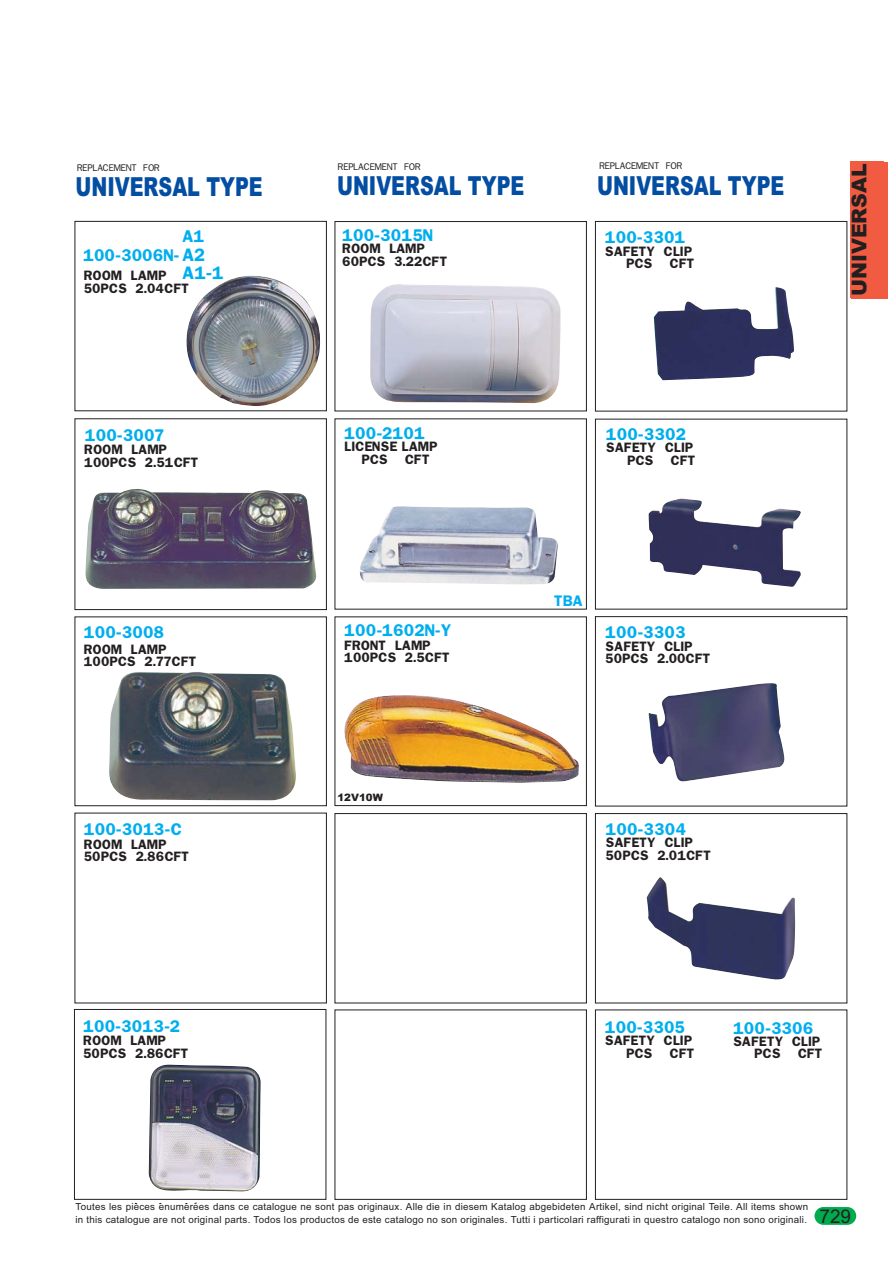
<style>
.page{position:relative;width:893px;height:1263px;background:#fff}
.page>*{position:absolute;margin:0;border:0;box-sizing:border-box;transform-origin:0 0}
.t1{font:900 26.25px "Arial";color:#034da2;scale:.73 1}
.t2{font:900 20.4px "Arial";color:#231f20}
.t3{font:18.9px "Arial";color:#231f20}
.t4{font:14.55px "Franklin Demi";color:#00aeef}
.t5{font:13.2px "Franklin Demi";color:#00aeef}
.t6{font:11.7px/12.5px "Franklin Demi";color:#231f20}
.t7{font:900 10.2px "Arial";color:#231f20}
.t8{font:9.75px/13.2px "Arial";letter-spacing:.025em;color:#231f20}
.t9{font:8.25px "Franklin";color:#231f20}
.s1{font-size:15.45px;color:#00aeef}
.s2{font-size:15.45px}
</style>
<div class="page">
<div style="left:852px;top:162px;width:36px;height:137px;background:#f15b42"></div>
<div style="left:814px;top:1207px;width:42px;height:18px;background:#00ab4e;border-radius:9px"></div>
<div style="left:850px;top:162px;width:34px;height:136px;background:#f15b42"></div>
<img style="left:370px;top:284px;width:191px;height:119px">
<div style="left:335px;top:221px;width:252px;height:190px;border:1px solid #231f20"></div>
<img style="left:360px;top:506px;width:198px;height:79px">
<img style="left:344px;top:695px;width:235px;height:88px">
<div style="left:335px;top:617px;width:252px;height:189px;border:1px solid #231f20"></div>
<div style="left:595px;top:1010px;width:252px;height:190px;border:1px solid #231f20"></div>
<img style="left:647px;top:877px;width:148px;height:102px">
<div style="left:595px;top:813px;width:252px;height:190px;border:1px solid #231f20"></div>
<img style="left:648px;top:683px;width:136px;height:98px">
<div style="left:595px;top:616px;width:252px;height:190px;border:1px solid #231f20"></div>
<img style="left:648px;top:498px;width:153px;height:89px">
<img style="left:654px;top:287px;width:140px;height:93px">
<div style="left:595px;top:221px;width:252px;height:190px;border:1px solid #231f20"></div>
<svg style="left:334px;top:813px;width:253px;height:387px"></svg>
<svg style="left:74px;top:812px;width:253px;height:388px"></svg>
<img style="left:109px;top:672px;width:187px;height:128px">
<div style="left:75px;top:617px;width:252px;height:189px;border:1px solid #231f20"></div>
<img style="left:85px;top:489px;width:231px;height:100px">
<div style="left:75px;top:418px;width:252px;height:192px;border:1px solid #231f20"></div>
<img style="left:186px;top:276px;width:134px;height:130px">
<div style="left:75px;top:221px;width:252px;height:190px;border:1px solid #231f20"></div>
<p class="t9" style="left:77px;top:165px;width:84px">REPLACEMENT FOR</p>
<p class="t9" style="left:599px;top:163px;width:84px">REPLACEMENT FOR</p>
<h1 class="t1" style="left:76px;top:171px;width:258px">UNIVERSAL TYPE</h1>
<p class="t9" style="left:338px;top:164px;width:84px">REPLACEMENT FOR</p>
<h1 class="t1" style="left:337px;top:171px;width:258px">UNIVERSAL TYPE</h1>
<h3 class="t4" style="left:342px;top:229px;width:92px">100-3015N</h3>
<p class="t6" style="left:342px;top:244px;width:107px">ROOM LAMP<br>60PCS 3.22CFT</p>
<h1 class="t1" style="left:597px;top:171px;width:258px">UNIVERSAL TYPE</h1>
<h3 class="t4" style="left:605px;top:231px;width:82px">100-3301</h3>
<p class="t6" style="left:626px;top:246px;width:67px;text-indent:-21px">SAFETY CLIP<br>PCS</p>
<h3 class="t4" style="left:182px;top:230px;width:24px">A1</h3>
<p class="t6" style="left:84px;top:271px;width:142px">ROOM LAMP <span class="s1">A1-1<br></span>50PCS 2.04CFT</p>
<h3 class="t4" style="left:83px;top:249px;width:124px">100-3006N- <span class="s2">A2</span></h3>
<p class="t6" style="left:669px;top:258px;width:26px">CFT</p>
<h3 class="t4" style="left:85px;top:429px;width:81px">100-3007</h3>
<p class="t6" style="left:84px;top:445px;width:116px">ROOM LAMP<br>100PCS 2.51CFT</p>
<h3 class="t4" style="left:344px;top:427px;width:82px">100-2101</h3>
<p class="t6" style="left:361px;top:442px;width:78px;text-indent:-17px">LICENSE LAMP<br>PCS</p>
<p class="t6" style="left:405px;top:454px;width:26px">CFT</p>
<h3 class="t4" style="left:606px;top:428px;width:82px">100-3302</h3>
<p class="t6" style="left:627px;top:443px;width:67px;text-indent:-21px">SAFETY CLIP<br>PCS</p>
<p class="t6" style="left:670px;top:455px;width:26px">CFT</p>
<h3 class="t5" style="left:554px;top:595px;width:31px">TBA</h3>
<h3 class="t4" style="left:84px;top:626px;width:82px">100-3008</h3>
<p class="t6" style="left:84px;top:644px;width:114px">ROOM LAMP<br>100PCS 2.77CFT</p>
<h3 class="t4" style="left:344px;top:624px;width:109px">100-1602N-Y</h3>
<p class="t6" style="left:344px;top:640px;width:107px">FRONT LAMP<br>100PCS 2.5CFT</p>
<h3 class="t4" style="left:605px;top:627px;width:82px">100-3303</h3>
<p class="t6" style="left:605px;top:641px;width:107px">SAFETY CLIP<br>50PCS 2.00CFT</p>
<p class="t7" style="left:337px;top:792px;width:47px">12V10W</p>
<h3 class="t4" style="left:84px;top:823px;width:100px">100-3013-C</h3>
<p class="t6" style="left:84px;top:839px;width:107px">ROOM LAMP<br>50PCS 2.86CFT</p>
<h3 class="t4" style="left:605px;top:823px;width:82px">100-3304</h3>
<p class="t6" style="left:605px;top:838px;width:107px">SAFETY CLIP<br>50PCS 2.01CFT</p>
<h2 class="t2" style="left:847px;top:296px;width:134px;rotate:-90deg">UNIVERSAL</h2>
<h3 class="t4" style="left:83px;top:1020px;width:99px">100-3013-2</h3>
<p class="t6" style="left:83px;top:1036px;width:107px">ROOM LAMP<br>50PCS 2.86CFT</p>
<h3 class="t4" style="left:605px;top:1021px;width:82px">100-3305</h3>
<p class="t6" style="left:626px;top:1036px;width:67px;text-indent:-21px">SAFETY CLIP<br>PCS</p>
<p class="t6" style="left:669px;top:1048px;width:26px">CFT</p>
<h3 class="t4" style="left:733px;top:1022px;width:82px">100-3306</h3>
<p class="t6" style="left:754px;top:1036px;width:67px;text-indent:-21px">SAFETY CLIP<br>PCS</p>
<p class="t6" style="left:798px;top:1049px;width:26px">CFT</p>
<p class="t8" style="left:76px;top:1201px;width:734px">Toutes les pieces enumerees dans ce catalogue ne sont pas originaux. Alle die in diesem Katalog abgebideten Artikel, sind nicht original Teile. All items shown in this catalogue are not original parts. Todos los productos de este catalogo no son originales. Tutti i particolari raffigurati in questro catalogo non sono originali.</p>
<h3 class="t3" style="left:819px;top:1209px;width:33px">729</h3>
</div>
